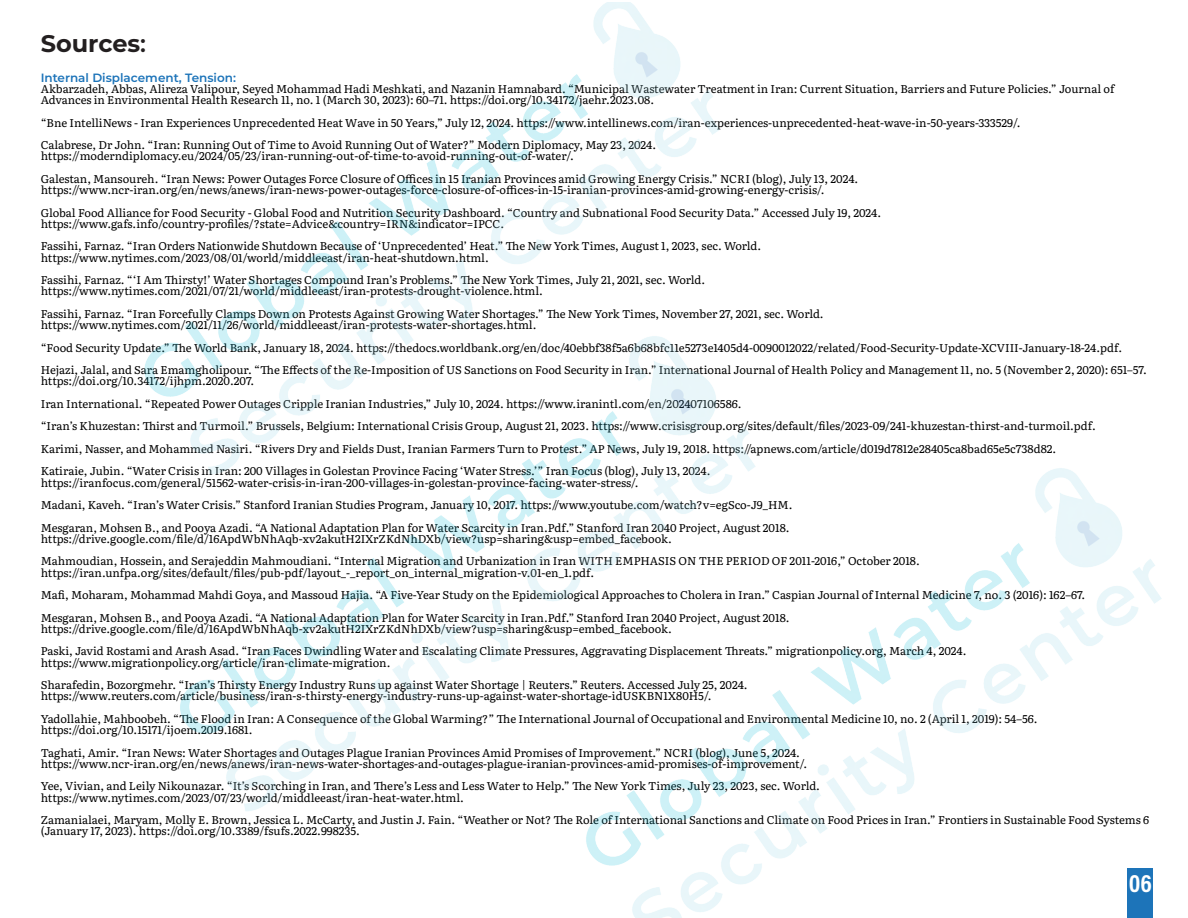
<style>
.page{position:relative;width:1188px;height:918px;background:#fff}
.page>*{position:absolute;margin:0;border:0;box-sizing:border-box;transform-origin:0 0}
.t1{font:700 24px "Montserrat";color:#231f20}
.t2{font:600 12px "Montserrat";color:#1d74b9}
.t3{font:11.25px/22.5px "Literata";letter-spacing:-.005em;color:#000}
.s1{font-weight:600}
</style>
<div class="page">
<img style="left:144px;top:2px;width:1018px;height:916px">
<svg style="left:1130px;top:875px;width:21px;height:18px"></svg>
<h1 class="t1" style="left:41px;top:26px;width:107px">Sources<span class="s1">:</span></h1>
<p class="t2" style="left:41px;top:69px;width:197px">Internal Displacement, Tension:</p>
<p class="t3" style="left:41px;top:82px;width:1075px;line-height:11.2px">Akbarzadeh, Abbas, Alireza Valipour, Seyed Mohammad Hadi Meshkati, and Nazanin Hamnabard. “Municipal Wastewater Treatment in Iran: Current Situation, Barriers and Future Policies.” Journal of<br>Advances in Environmental Health Research 11, no. 1 (March 30, 2023): 60–71. https://doi.org/10.34172/jaehr.2023.08.</p>
<p class="t3" style="left:41px;top:110px;width:981px">“Bne IntelliNews - Iran Experiences Unprecedented Heat Wave in 50 Years,” July 12, 2024. https://www.intellinews.com/iran-experiences-unprecedented-heat-wave-in-50-years-333529/.<br>Calabrese, Dr John. “Iran: Running Out of Time to Avoid Running Out of Water?” Modern Diplomacy, May 23, 2024.</p>
<p class="t3" style="left:41px;top:144px;width:819px">https://moderndiplomacy.eu/2024/05/23/iran-running-out-of-time-to-avoid-running-out-of-water/.<br>Galestan, Mansoureh. “Iran News: Power Outages Force Closure of Offices in 15 Iranian Provinces amid Growing Energy Crisis.” NCRI (blog), July 13, 2024.</p>
<p class="t3" style="left:41px;top:178px;width:842px">https://www.ncr-iran.org/en/news/anews/iran-news-power-outages-force-closure-of-offices-in-15-iranian-provinces-amid-growing-energy-crisis/.<br>Global Food Alliance for Food Security - Global Food and Nutrition Security Dashboard. “Country and Subnational Food Security Data.” Accessed July 19, 2024.</p>
<p class="t3" style="left:41px;top:212px;width:722px">https://www.gafs.info/country-profiles/?state=Advice&amp;country=IRN&amp;indicator=IPCC.<br>Fassihi, Farnaz. “Iran Orders Nationwide Shutdown Because of ‘Unprecedented’ Heat.” The New York Times, August 1, 2023, sec. World.</p>
<p class="t3" style="left:41px;top:245px;width:666px">https://www.nytimes.com/2023/08/01/world/middleeast/iran-heat-shutdown.html.<br>Fassihi, Farnaz. “‘I Am Thirsty!’ Water Shortages Compound Iran’s Problems.” The New York Times, July 21, 2021, sec. World.</p>
<p class="t3" style="left:41px;top:279px;width:784px">https://www.nytimes.com/2021/07/21/world/middleeast/iran-protests-drought-violence.html.<br>Fassihi, Farnaz. “Iran Forcefully Clamps Down on Protests Against Growing Water Shortages.” The New York Times, November 27, 2021, sec. World.</p>
<p class="t3" style="left:41px;top:313px;width:1108px">https://www.nytimes.com/2021/11/26/world/middleeast/iran-protests-water-shortages.html.<br>“Food Security Update.” The World Bank, January 18, 2024. https://thedocs.worldbank.org/en/doc/40ebbf38f5a6b68bfc11e5273e1405d4-0090012022/related/Food-Security-Update-XCVIII-January-18-24.pdf.<br>Hejazi, Jalal, and Sara Emamgholipour. “The Effects of the Re-Imposition of US Sanctions on Food Security in Iran.” International Journal of Health Policy and Management 11, no. 5 (November 2, 2020): 651–57.</p>
<p class="t3" style="left:41px;top:369px;width:1057px">https://doi.org/10.34172/ijhpm.2020.207.<br>Iran International. “Repeated Power Outages Cripple Iranian Industries,” July 10, 2024. https://www.iranintl.com/en/202407106586.<br>“Iran’s Khuzestan: Thirst and Turmoil.” Brussels, Belgium: International Crisis Group, August 21, 2023. https://www.crisisgroup.org/sites/default/files/2023-09/241-khuzestan-thirst-and-turmoil.pdf.<br>Karimi, Nasser, and Mohammed Nasiri. “Rivers Dry and Fields Dust, Iranian Farmers Turn to Protest.” AP News, July 19, 2018. https://apnews.com/article/d019d7812e28405ca8bad65e5c738d82.<br>Katiraie, Jubin. “Water Crisis in Iran: 200 Villages in Golestan Province Facing ‘Water Stress.’” Iran Focus (blog), July 13, 2024.</p>
<p class="t3" style="left:41px;top:470px;width:753px">https://iranfocus.com/general/51562-water-crisis-in-iran-200-villages-in-golestan-province-facing-water-stress/.<br>Madani, Kaveh. “Iran’s Water Crisis.” Stanford Iranian Studies Program, January 10, 2017. https://www.youtube.com/watch?v=egSco-J9_HM.<br>Mesgaran, Mohsen B., and Pooya Azadi. “A National Adaptation Plan for Water Scarcity in Iran.Pdf.” Stanford Iran 2040 Project, August 2018.</p>
<p class="t3" style="left:41px;top:527px;width:881px">https://drive.google.com/file/d/16ApdWbNhAqb-xv2akutH2IXrZKdNhDXb/view?usp=sharing&amp;usp=embed_facebook.<br>Mahmoudian, Hossein, and Serajeddin Mahmoudiani. “Internal Migration and Urbanization in Iran WITH EMPHASIS ON THE PERIOD OF 2011-2016,” October 2018.</p>
<p class="t3" style="left:41px;top:560px;width:1046px">https://iran.unfpa.org/sites/default/files/pub-pdf/layout_-_report_on_internal_migration-v.01-en_1.pdf.<br>Mafi, Moharam, Mohammad Mahdi Goya, and Massoud Hajia. “A Five-Year Study on the Epidemiological Approaches to Cholera in Iran.” Caspian Journal of Internal Medicine 7, no. 3 (2016): 162–67.<br>Mesgaran, Mohsen B., and Pooya Azadi. “A National Adaptation Plan for Water Scarcity in Iran.Pdf.” Stanford Iran 2040 Project, August 2018.</p>
<p class="t3" style="left:41px;top:617px;width:927px">https://drive.google.com/file/d/16ApdWbNhAqb-xv2akutH2IXrZKdNhDXb/view?usp=sharing&amp;usp=embed_facebook.<br>Paski, Javid Rostami and Arash Asad. “Iran Faces Dwindling Water and Escalating Climate Pressures, Aggravating Displacement Threats.” migrationpolicy.org, March 4, 2024.</p>
<p class="t3" style="left:41px;top:650px;width:708px">https://www.migrationpolicy.org/article/iran-climate-migration.<br>Sharafedin, Bozorgmehr. “Iran’s Thirsty Energy Industry Runs up against Water Shortage | Reuters.” Reuters. Accessed July 25, 2024.</p>
<p class="t3" style="left:41px;top:684px;width:998px">https://www.reuters.com/article/business/iran-s-thirsty-energy-industry-runs-up-against-water-shortage-idUSKBN1X80H5/.<br>Yadollahie, Mahboobeh. “The Flood in Iran: A Consequence of the Global Warming?” The International Journal of Occupational and Environmental Medicine 10, no. 2 (April 1, 2019): 54–56.</p>
<p class="t3" style="left:41px;top:718px;width:761px">https://doi.org/10.15171/ijoem.2019.1681.<br>Taghati, Amir. “Iran News: Water Shortages and Outages Plague Iranian Provinces Amid Promises of Improvement.” NCRI (blog), June 5, 2024.</p>
<p class="t3" style="left:41px;top:752px;width:781px">https://www.ncr-iran.org/en/news/anews/iran-news-water-shortages-and-outages-plague-iranian-provinces-amid-promises-of-improvement/.<br>Yee, Vivian, and Leily Nikounazar. “It’s Scorching in Iran, and There’s Less and Less Water to Help.” The New York Times, July 23, 2023, sec. World.</p>
<p class="t3" style="left:41px;top:785px;width:1110px">https://www.nytimes.com/2023/07/23/world/middleeast/iran-heat-water.html.<br>Zamanialaei, Maryam, Molly E. Brown, Jessica L. McCarty, and Justin J. Fain. “Weather or Not? The Role of International Sanctions and Climate on Food Prices in Iran.” Frontiers in Sustainable Food Systems 6</p>
<p class="t3" style="left:41px;top:819px;width:321px">(January 17, 2023). https://doi.org/10.3389/fsufs.2022.998235.</p>
</div>
